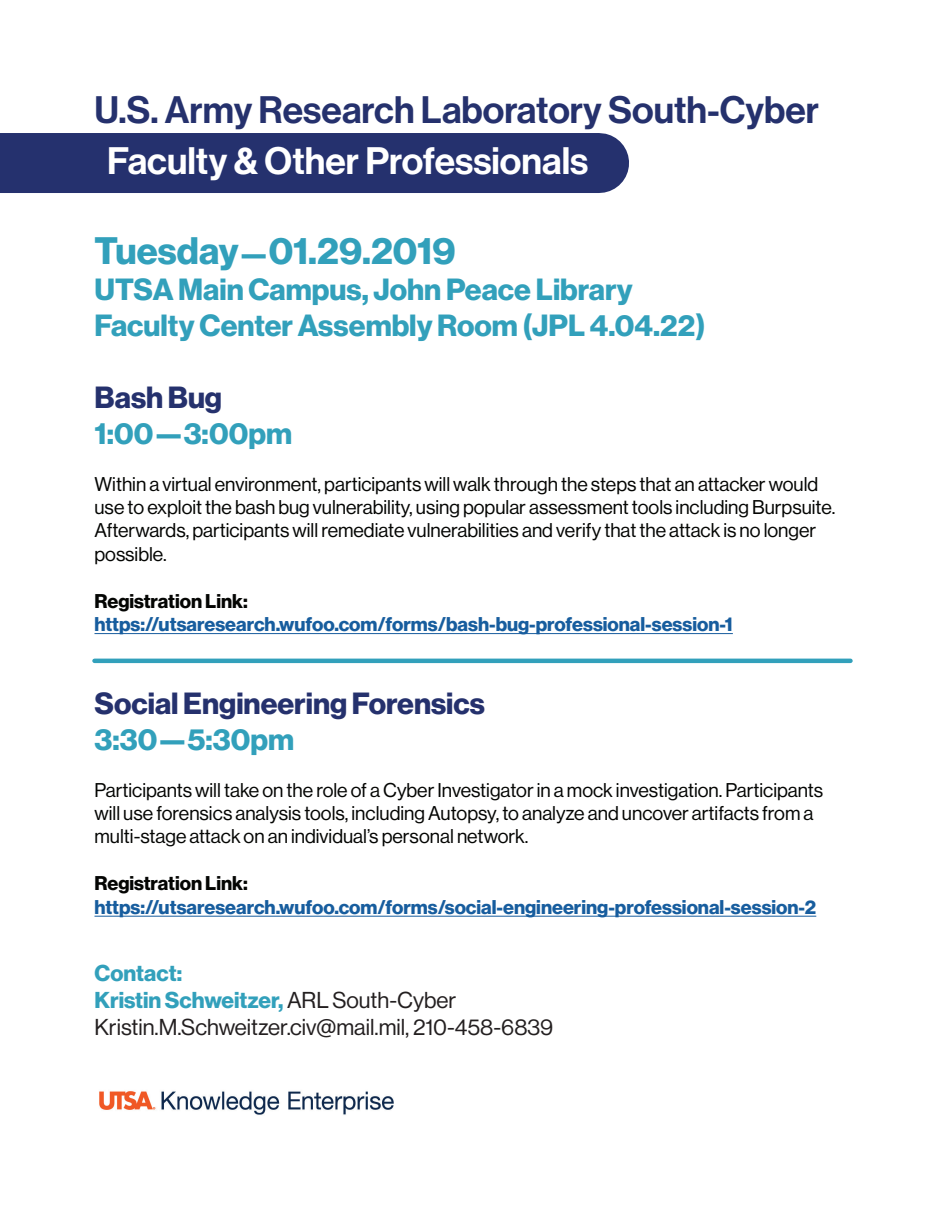
<style>
.page{position:relative;width:945px;height:1215px;background:#fff}
.page>*{position:absolute;margin:0;border:0;box-sizing:border-box;transform-origin:0 0}
.t1{font:37.5px "N Haas Grotesk DS Pro 65 Md";color:#25316d}
.t2{font:37.5px "N Haas Grotesk DS Pro 65 Md";color:#fff}
.t3{font:37.5px "N Haas Grotesk DS Pro 75 Bd";color:#32a0bb}
.t4{font:30px/36px "N Haas Grotesk DS Pro 75 Bd";color:#32a0bb}
.t5{font:30px "N Haas Grotesk DS Pro 75 Bd";color:#25316d}
.t6{font:22.5px "N Haas Grotesk DS Pro 55 Rg";color:#231f20}
.t7{font:22.5px/27px "N Haas Grotesk DS Pro 75 Bd";color:#32a0bb}
.t8{font:19.5px/23.4px "N Haas Grotesk DS Pro 55 Rg";color:#040503}
.t9{font:19.5px "N Haas Grotesk DS Pro 75 Bd";color:#175d9e}
.t10{font:19.5px "N Haas Grotesk DS Pro 75 Bd";color:#040503}
.s1{font-size:30px}
.s2{font-family:"N Haas Grotesk DS Pro 55 Rg";color:#231f20}
</style>
<div class="page">
<div style="left:0;top:133px;width:599px;height:60px;background:#25316e"></div>
<hr style="left:94px;top:633px;width:639px;height:1px;background:#175d9e">
<hr style="left:94px;top:916px;width:722px;height:1px;background:#175d9e">
<img style="left:99px;top:1091px;width:295px;height:24px">
<hr style="left:94px;top:659px;width:756px;height:4px;background:#32a0bb">
<h1 class="t1" style="left:94px;top:89px;width:726px">U.S. Army Research Laboratory South-Cyber</h1>
<h1 class="t2" style="left:107px;top:140px;width:483px">Faculty &amp; Other Professionals</h1>
<h1 class="t3" style="left:94px;top:229px;width:363px">Tuesday<span class="s1">—</span>01.29.2019</h1>
<h2 class="t4" style="left:94px;top:272px;width:613px">UTSA Main Campus, John Peace Library<br>Faculty Center Assembly Room (JPL 4.04.22)</h2>
<h2 class="t5" style="left:94px;top:380px;width:129px">Bash Bug</h2>
<h2 class="t4" style="left:94px;top:416px;width:199px">1:00—3:00pm</h2>
<p class="t8" style="left:94px;top:472px;width:742px">Within a virtual environment, participants will walk through the steps that an attacker would use to exploit the bash bug vulnerability, using popular assessment tools including Burpsuite.<br>Afterwards, participants will remediate vulnerabilities and verify that the attack is no longer possible.</p>
<p class="t10" style="left:94px;top:589px;width:155px">Registration Link:</p>
<p class="t9" style="left:94px;top:613px;width:640px">https://utsaresearch.wufoo.com/forms/bash-bug-professional-session-1</p>
<h2 class="t5" style="left:94px;top:686px;width:392px">Social Engineering Forensics</h2>
<h2 class="t4" style="left:94px;top:722px;width:201px">3:30—5:30pm</h2>
<p class="t8" style="left:94px;top:778px;width:730px">Participants will take on the role of a Cyber Investigator in a mock investigation. Participants will use forensics analysis tools, including Autopsy, to analyze and uncover artifacts from a multi-stage attack on an individual’s personal network.</p>
<p class="t10" style="left:94px;top:872px;width:155px">Registration Link:</p>
<p class="t9" style="left:94px;top:895px;width:723px">https://utsaresearch.wufoo.com/forms/social-engineering-professional-session-2</p>
<p class="t7" style="left:94px;top:960px;width:363px">Contact:<br>Kristin Schweitzer, <span class="s2">ARL South-Cyber</span></p>
<p class="t6" style="left:94px;top:1014px;width:460px">Kristin.M.Schweitzer.civ@mail.mil, 210-458-6839</p>
</div>
